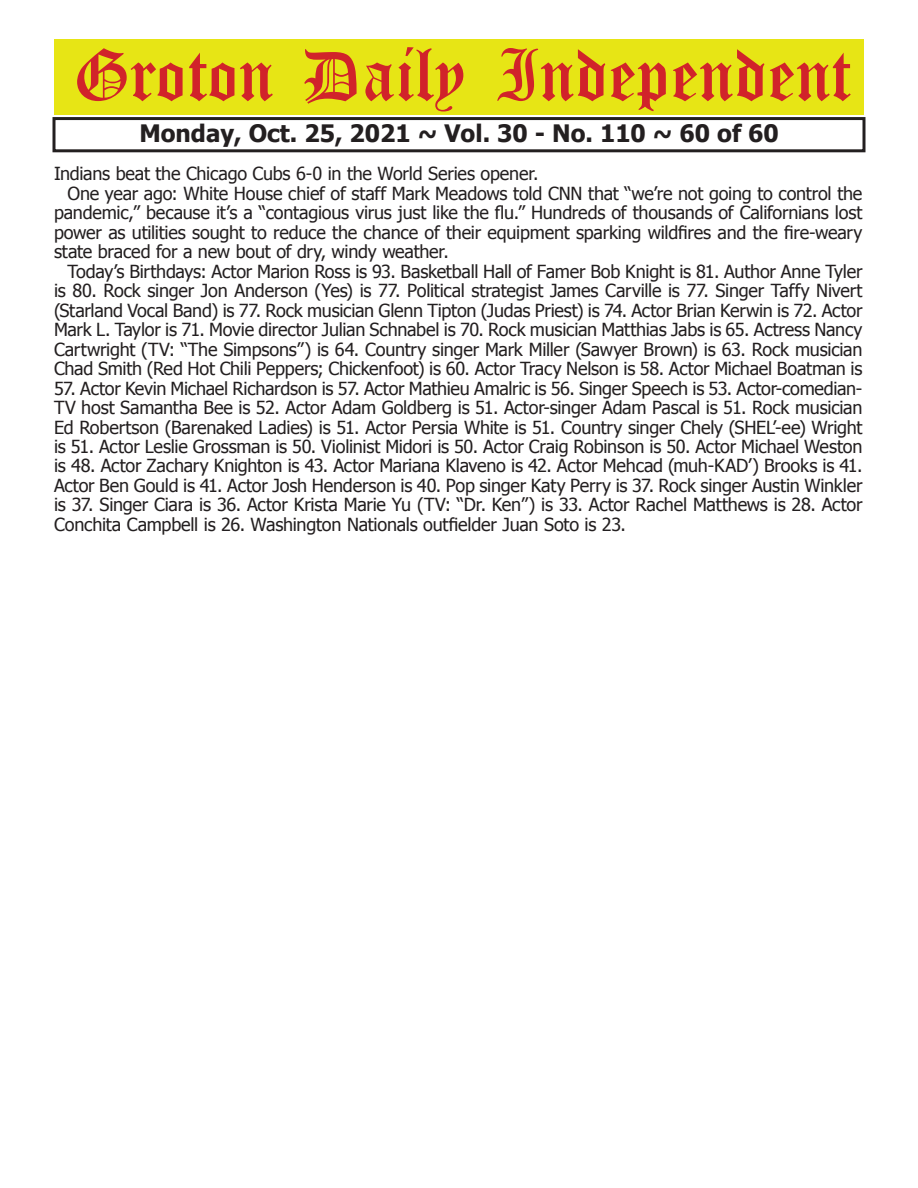
<style>
.page{position:relative;width:918px;height:1188px;background:#fff}
.page>*{position:absolute;margin:0;border:0;box-sizing:border-box;transform-origin:0 0}
.t1{font:54px "Old English Five";color:#d1232a}
.t2{font:700 24px "Tahoma";color:#231f20}
.t3{font:18px/19.5px "Tahoma";letter-spacing:-.015em;color:#231f20;text-align:justify}
</style>
<div class="page">
<div style="left:52px;top:117px;width:814px;height:35px;border:3px solid #231f20"></div>
<div style="left:54px;top:40px;width:810px;height:75px;background:#e7e515"></div>
<h1 class="t1" style="left:73px;top:50px;width:779px">Groton Daily Independent</h1>
<h2 class="t2" style="left:139px;top:116px;width:641px">Monday, Oct. 25, 2021 ~ Vol. 30 - No. 110 ~ 60 of 60</h2>
<p class="t3" style="left:54px;top:163px;width:486px">Indians beat the Chicago Cubs 6-0 in the World Series opener.</p>
<p class="t3" style="left:68px;top:182px;width:796px">One year ago: White House chief of staff Mark Meadows told CNN that “we’re not going to control the</p>
<p class="t3" style="left:54px;top:202px;width:810px">pandemic,” because it’s a “contagious virus just like the flu.” Hundreds of thousands of Californians lost</p>
<p class="t3" style="left:54px;top:221px;width:810px">power as utilities sought to reduce the chance of their equipment sparking wildfires and the fire-weary</p>
<p class="t3" style="left:54px;top:241px;width:396px">state braced for a new bout of dry, windy weather.</p>
<p class="t3" style="left:68px;top:260px;width:797px">Today’s Birthdays: Actor Marion Ross is 93. Basketball Hall of Famer Bob Knight is 81. Author Anne Tyler</p>
<p class="t3" style="left:54px;top:280px;width:810px">is 80. Rock singer Jon Anderson (Yes) is 77. Political strategist James Carville is 77. Singer Taffy Nivert</p>
<p class="t3" style="left:54px;top:299px;width:810px">(Starland Vocal Band) is 77. Rock musician Glenn Tipton (Judas Priest) is 74. Actor Brian Kerwin is 72. Actor</p>
<p class="t3" style="left:54px;top:319px;width:810px">Mark L. Taylor is 71. Movie director Julian Schnabel is 70. Rock musician Matthias Jabs is 65. Actress Nancy</p>
<p class="t3" style="left:54px;top:338px;width:810px">Cartwright (TV: “The Simpsons”) is 64. Country singer Mark Miller (Sawyer Brown) is 63. Rock musician</p>
<p class="t3" style="left:54px;top:358px;width:810px">Chad Smith (Red Hot Chili Peppers; Chickenfoot) is 60. Actor Tracy Nelson is 58. Actor Michael Boatman is</p>
<p class="t3" style="left:54px;top:377px;width:810px">57. Actor Kevin Michael Richardson is 57. Actor Mathieu Amalric is 56. Singer Speech is 53. Actor-comedian-TV host Samantha Bee is 52. Actor Adam Goldberg is 51. Actor-singer Adam Pascal is 51. Rock musician Ed Robertson (Barenaked Ladies) is 51. Actor Persia White is 51. Country singer Chely (SHEL’-ee) Wright is 51. Actor Leslie Grossman is 50. Violinist Midori is 50. Actor Craig Robinson is 50. Actor Michael Weston is 48. Actor Zachary Knighton is 43. Actor Mariana Klaveno is 42. Actor Mehcad (muh-KAD’) Brooks is 41.<br>Actor Ben Gould is 41. Actor Josh Henderson is 40. Pop singer Katy Perry is 37. Rock singer Austin Winkler is 37. Singer Ciara is 36. Actor Krista Marie Yu (TV: “Dr. Ken”) is 33. Actor Rachel Matthews is 28. Actor Conchita Campbell is 26. Washington Nationals outfielder Juan Soto is 23.</p>
</div>
